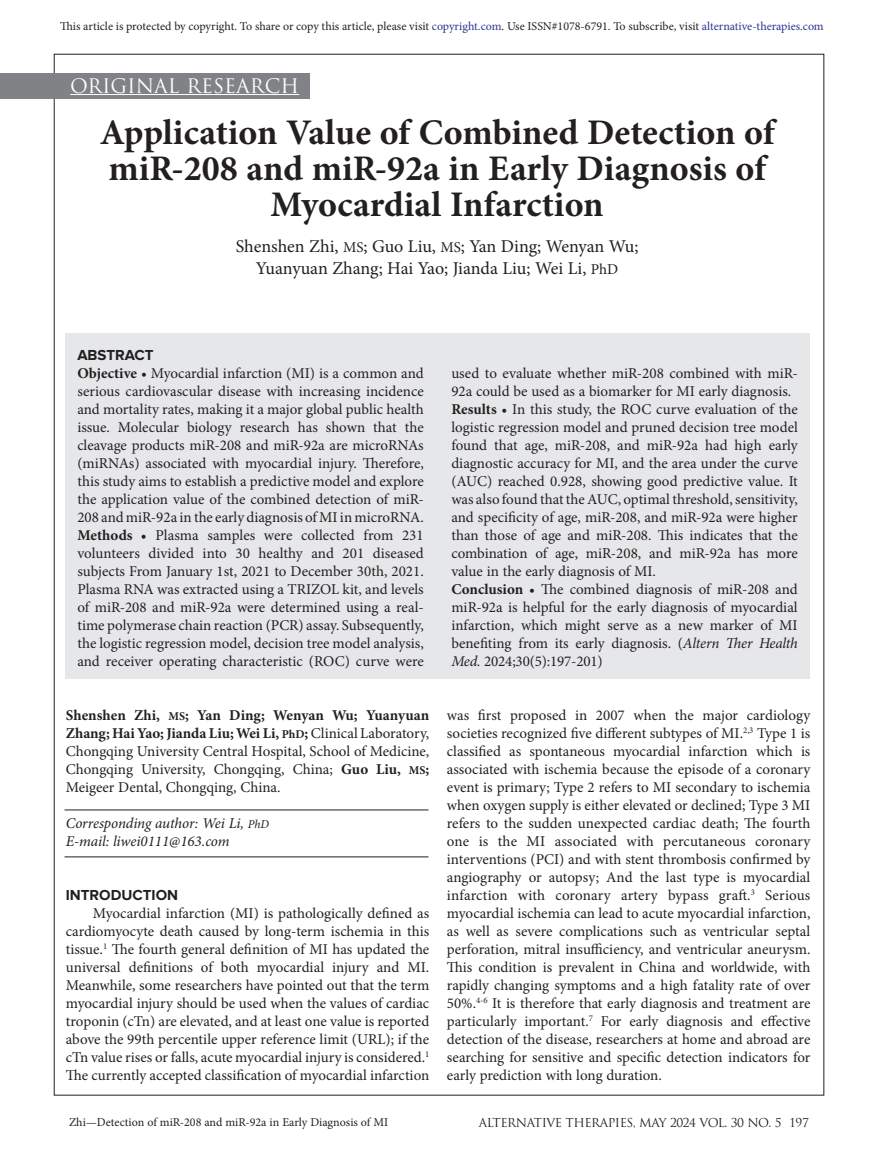
<style>
.page{position:relative;width:878px;height:1175px;background:#fff}
.page>*{position:absolute;margin:0;border:0;box-sizing:border-box;transform-origin:0 0}
.Normal_No_Indent{font:700 36px/36px "Minion Pro";color:#231f20;text-align:center}
.TOC_Section_Titles{font:19.5px "Trajan Pro";color:#fff}
.Normal_No_Indent-2{font:18px "Minion Pro";letter-spacing:-.005em;color:#231f20}
.pf0{font:15px/18px "Minion Pro";color:#231f20;text-align:justify}
.t1{font:italic 15px "Minion Pro";letter-spacing:-.01em;color:#231f20}
.Abstract{font:700 15px "Proxima Nova";color:#231f20}
.Article_Footer_Title{font:12px "Minion Pro";color:#231f20}
.Issue___Volume{font:12px "Trajan Pro";letter-spacing:-.04em;color:#231f20}
.s1{color:#2d3490}
.s2{font-size:15px}
.s3{font-weight:700}
.s4{font-weight:700;font-size:12px}
.s5{font-size:12px}
.s6{font-style:italic}
</style>
<div class="page">
<div style="left:0;top:73px;width:309px;height:25px;background:#808285"></div>
<hr style="left:70px;top:94px;width:229px;height:1px;background:#fff">
<hr style="left:65px;top:856px;width:363px;height:1px;background:#231f20">
<hr style="left:65px;top:809px;width:363px;height:1px;background:#231f20">
<div style="left:65px;top:333px;width:744px;height:346px;background:#e6e7e9"></div>
<p class="Article_Footer_Title" style="left:60px;top:18px;width:765px">This article is protected by copyright. To share or copy this article, please visit <span class="s1">copyright.com</span>. Use ISSN#1078-6791. To subscribe, visit <span class="s1">alternative-therapies.com</span></p>
<p class="TOC_Section_Titles" style="left:70px;top:73px;width:230px">ORIGINAL RESEARCH</p>
<p class="Normal_No_Indent" style="left:100px;top:114px;width:676px">Application Value of Combined Detection of miR-208 and miR-92a in Early Diagnosis of<br>Myocardial Infarction</p>
<p class="Normal_No_Indent-2" style="left:236px;top:234px;width:404px">Shenshen Zhi, <span class="s2">MS</span>; Guo Liu, <span class="s2">MS</span>; Yan Ding; Wenyan Wu;</p>
<p class="Normal_No_Indent-2" style="left:256px;top:256px;width:364px">Yuanyuan Zhang; Hai Yao; Jianda Liu; Wei Li, <span class="s2">PhD</span></p>
<p class="Abstract" style="left:77px;top:346px;width:78px">ABSTRACT</p>
<p class="pf0" style="left:77px;top:364px;width:348px"><span class="s3">Objective</span> • Myocardial infarction (MI) is a common and serious cardiovascular disease with increasing incidence and mortality rates, making it a major global public health issue. Molecular biology research has shown that the cleavage products miR-208 and miR-92a are microRNAs (miRNAs) associated with myocardial injury. Therefore, this study aims to establish a predictive model and explore the application value of the combined detection of miR-208 and miR-92a in the early diagnosis of MI in microRNA.</p>
<p class="pf0" style="left:77px;top:526px;width:348px"><span class="s3">Methods</span> • Plasma samples were collected from 231 volunteers divided into 30 healthy and 201 diseased subjects From January 1st, 2021 to December 30th, 2021.<br>Plasma RNA was extracted using a TRIZOL kit, and levels of miR-208 and miR-92a were determined using a real&shy;time polymerase chain reaction (PCR) assay. Subsequently, the logistic regression model, decision tree model analysis, and receiver operating characteristic (ROC) curve were</p>
<p class="pf0" style="left:66px;top:706px;width:365px"><span class="s3">Shenshen Zhi,</span> <span class="s4">MS</span><span class="s3">; Yan Ding; Wenyan Wu; Yuanyuan Zhang; Hai Yao; Jianda Liu; Wei Li,</span> <span class="s4">PhD</span><span class="s3">;</span> Clinical Laboratory, Chongqing University Central Hospital, School of Medicine, Chongqing University, Chongqing, China; <span class="s3">Guo Liu,</span> <span class="s4">MS</span><span class="s3">; </span>Meigeer Dental, Chongqing, China.</p>
<p class="t1" style="left:66px;top:813px;width:205px">Corresponding author: Wei Li, <span class="s5">PhD</span></p>
<p class="t1" style="left:66px;top:831px;width:165px">E-mail: liwei0111@163.com</p>
<p class="Abstract" style="left:66px;top:886px;width:114px">INTRODUCTION</p>
<p class="pf0" style="left:66px;top:904px;width:365px;text-indent:27px">Myocardial infarction (MI) is pathologically defined as cardiomyocyte death caused by long-term ischemia in this tissue.<sup>1</sup> The fourth general definition of MI has updated the universal definitions of both myocardial injury and MI.<br>Meanwhile, some researchers have pointed out that the term myocardial injury should be used when the values of cardiac troponin (cTn) are elevated, and at least one value is reported above the 99th percentile upper reference limit (URL); if the cTn value rises or falls, acute myocardial injury is considered.<sup>1<br></sup>The currently accepted classification of myocardial infarction</p>
<p class="pf0" style="left:451px;top:364px;width:348px">used to evaluate whether miR-208 combined with miR-<br>92a could be used as a biomarker for MI early diagnosis.</p>
<p class="pf0" style="left:451px;top:400px;width:348px"><span class="s3">Results</span> • In this study, the ROC curve evaluation of the logistic regression model and pruned decision tree model found that age, miR-208, and miR-92a had high early diagnostic accuracy for MI, and the area under the curve (AUC) reached 0.928, showing good predictive value. It was also found that the AUC, optimal threshold, sensitivity, and specificity of age, miR-208, and miR-92a were higher than those of age and miR-208. This indicates that the combination of age, miR-208, and miR-92a has more value in the early diagnosis of MI.</p>
<p class="pf0" style="left:451px;top:580px;width:348px"><span class="s3">Conclusion</span> • The combined diagnosis of miR-208 and miR-92a is helpful for the early diagnosis of myocardial infarction, which might serve as a new marker of MI benefiting from its early diagnosis. (<span class="s6">Altern Ther Health Med.</span> 2024;30(5):197-201)</p>
<p class="pf0" style="left:447px;top:706px;width:365px">was first proposed in 2007 when the major cardiology societies recognized five different subtypes of MI.<sup>2,3</sup> Type 1 is classified as spontaneous myocardial infarction which is associated with ischemia because the episode of a coronary event is primary; Type 2 refers to MI secondary to ischemia when oxygen supply is either elevated or declined; Type 3 MI refers to the sudden unexpected cardiac death; The fourth one is the MI associated with percutaneous coronary interventions (PCI) and with stent thrombosis confirmed by angiography or autopsy; And the last type is myocardial infarction with coronary artery bypass graft.<sup>3</sup> Serious myocardial ischemia can lead to acute myocardial infarction, as well as severe complications such as ventricular septal perforation, mitral insufficiency, and ventricular aneurysm.<br>This condition is prevalent in China and worldwide, with rapidly changing symptoms and a high fatality rate of over 50%.<sup>4-6</sup> It is therefore that early diagnosis and treatment are particularly important.<sup>7</sup> For early diagnosis and effective detection of the disease, researchers at home and abroad are searching for sensitive and specific detection indicators for early prediction with long duration.</p>
<p class="Article_Footer_Title" style="left:69px;top:1114px;width:321px">Zhi—Detection of miR-208 and miR-92a in Early Diagnosis of MI</p>
<p class="Issue___Volume" style="left:479px;top:1114px;width:331px">ALTERNATIVE THERAPIES, MAY 2024 VOL. 30 NO. 5 197</p>
</div>
